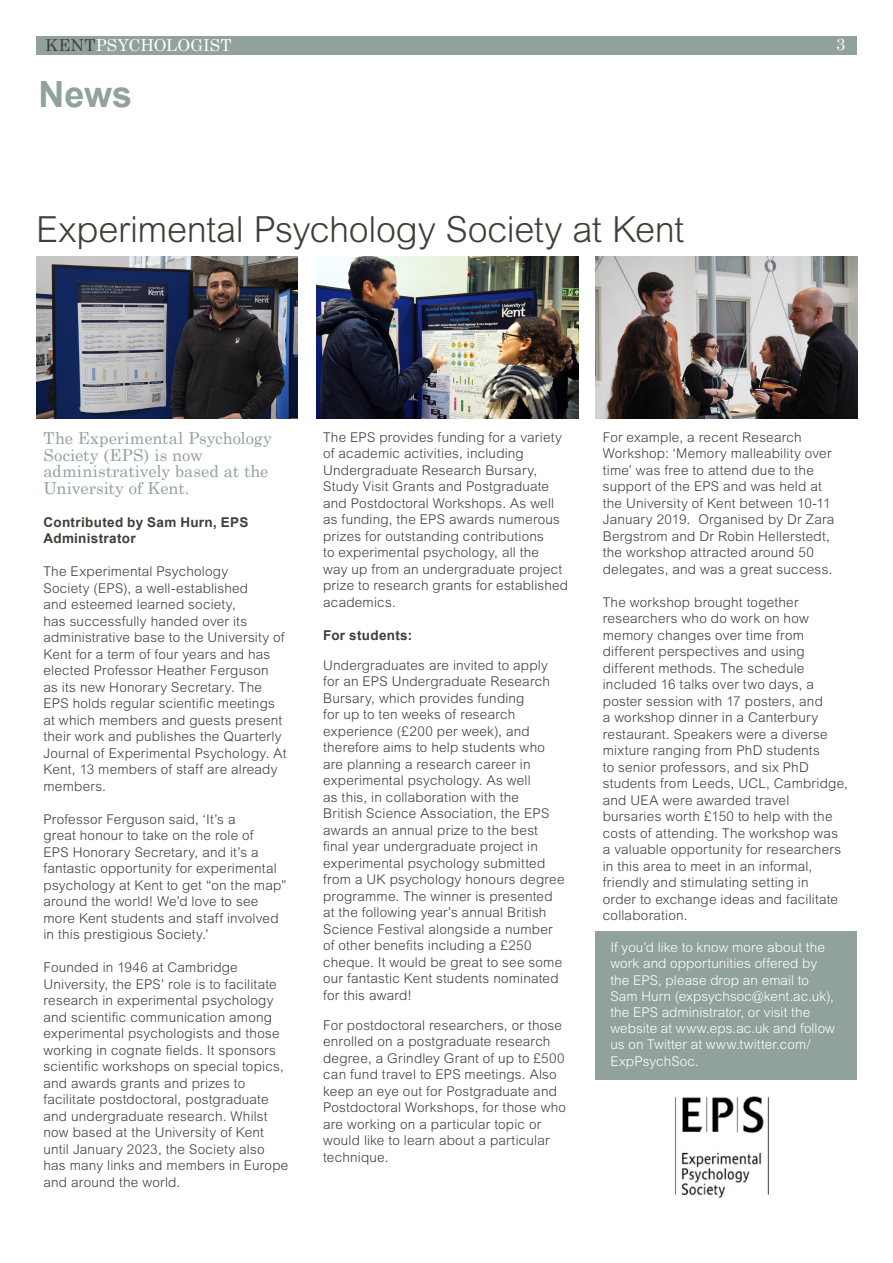
<style>
.page{position:relative;width:893px;height:1263px;background:#fff}
.page>*{position:absolute;margin:0;border:0;box-sizing:border-box;transform-origin:0 0}
.Indented_Basic_Parag{font:300 36px "Arial MT Std";letter-spacing:-.01em;color:#3f3f38}
.Indented_Basic_Parag-2{font:700 36px "Arial";color:#91a19c}
.Indented_Basic_Parag-3{font:16.5px/16.5px "Century Schoolbook";letter-spacing:-.005em;color:#91a19c}
.t1{font:16.5px "Century Schoolbook";letter-spacing:.01em;color:#fff}
.Indented_Basic_Parag-4{font:300 13.5px/16.5px "Arial MT Std";letter-spacing:.015em;color:#3f3f38}
.Indented_Basic_Parag-5{font:300 13.5px/16.2px "Arial MT Std";letter-spacing:.005em;color:#fff}
.Indented_Basic_Parag-6{font:700 13.5px/16.5px "Arial";letter-spacing:.025em;color:#3f3f38}
.s1{color:#3f3f38}
.s2{color:#91a19c}
</style>
<div class="page">
<div style="left:36px;top:36px;width:821px;height:18px;background:#91a19c"></div>
<img style="left:317px;top:256px;width:262px;height:162px">
<img style="left:36px;top:257px;width:262px;height:162px">
<img style="left:595px;top:256px;width:262px;height:162px">
<img style="left:675px;top:1096px;width:94px;height:102px">
<div style="left:595px;top:932px;width:262px;height:148px;background:#91a19c"></div>
<p class="t1" style="left:45px;top:31px;width:188px"><span class="s1">KENT</span>PSYCHOLOGIST</p>
<p class="t1" style="left:836px;top:31px;width:22px">3 <span class="s2">.</span></p>
<p class="Indented_Basic_Parag-2" style="left:39px;top:69px;width:95px">News</p>
<p class="Indented_Basic_Parag" style="left:36px;top:209px;width:650px">Experimental Psychology Society at Kent</p>
<p class="Indented_Basic_Parag-3" style="left:44px;top:429px;width:230px">The Experimental Psychology<br>Society (EPS) is now administratively based at the<br>University of Kent.</p>
<p class="Indented_Basic_Parag-6" style="left:44px;top:514px;width:206px">Contributed by Sam Hurn, EPS<br>Administrator</p>
<p class="Indented_Basic_Parag-4" style="left:44px;top:563px;width:245px">The Experimental Psychology<br>Society (EPS), a well-established<br>and esteemed learned society,<br>has successfully handed over its administrative base to the University of Kent for a term of four years and has elected Professor Heather Ferguson<br>as its new Honorary Secretary. The EPS holds regular scientific meetings at which members and guests present their work and publishes the Quarterly Journal of Experimental Psychology. At Kent, 13 members of staff are already members.</p>
<p class="Indented_Basic_Parag-4" style="left:44px;top:811px;width:245px">Professor Ferguson said, ‘It’s a<br>great honour to take on the role of<br>EPS Honorary Secretary, and it’s a fantastic opportunity for experimental psychology at Kent to get “on the map” around the world! We’d love to see more Kent students and staff involved in this prestigious Society.’</p>
<p class="Indented_Basic_Parag-4" style="left:44px;top:959px;width:246px">Founded in 1946 at Cambridge University, the EPS’ role is to facilitate research in experimental psychology and scientific communication among experimental psychologists and those working in cognate fields. It sponsors scientific workshops on special topics, and awards grants and prizes to facilitate postdoctoral, postgraduate and undergraduate research. Whilst now based at the University of Kent until January 2023, the Society also has many links and members in Europe and around the world.</p>
<p class="Indented_Basic_Parag-4" style="left:323px;top:429px;width:247px">The EPS provides funding for a variety of academic activities, including Undergraduate Research Bursary, Study Visit Grants and Postgraduate and Postdoctoral Workshops. As well as funding, the EPS awards numerous prizes for outstanding contributions<br>to experimental psychology, all the<br>way up from an undergraduate project prize to research grants for established academics.</p>
<p class="Indented_Basic_Parag-6" style="left:323px;top:627px;width:91px">For students:</p>
<p class="Indented_Basic_Parag-4" style="left:323px;top:657px;width:243px">Undergraduates are invited to apply for an EPS Undergraduate Research Bursary, which provides funding<br>for up to ten weeks of research experience (£200 per week), and therefore aims to help students who are planning a research career in experimental psychology. As well<br>as this, in collaboration with the<br>British Science Association, the EPS awards an annual prize to the best final year undergraduate project in experimental psychology submitted from a UK psychology honours degree programme. The winner is presented at the following year’s annual British Science Festival alongside a number of other benefits including a £250 cheque. It would be great to see some our fantastic Kent students nominated for this award!</p>
<p class="Indented_Basic_Parag-4" style="left:323px;top:1017px;width:244px">For postdoctoral researchers, or those enrolled on a postgraduate research degree, a Grindley Grant of up to £500 can fund travel to EPS meetings. Also keep an eye out for Postgraduate and Postdoctoral Workshops, for those who are working on a particular topic or would like to learn about a particular technique.</p>
<p class="Indented_Basic_Parag-4" style="left:603px;top:429px;width:233px">For example, a recent Research Workshop: ‘Memory malleability over time’ was free to attend due to the support of the EPS and was held at the University of Kent between 10-11<br>January 2019. Organised by Dr Zara Bergstrom and Dr Robin Hellerstedt, the workshop attracted around 50 delegates, and was a great success.</p>
<p class="Indented_Basic_Parag-4" style="left:603px;top:594px;width:247px">The workshop brought together researchers who do work on how memory changes over time from different perspectives and using different methods. The schedule included 16 talks over two days, a poster session with 17 posters, and<br>a workshop dinner in a Canterbury restaurant. Speakers were a diverse mixture ranging from PhD students<br>to senior professors, and six PhD students from Leeds, UCL, Cambridge, and UEA were awarded travel bursaries worth £150 to help with the costs of attending. The workshop was a valuable opportunity for researchers in this area to meet in an informal, friendly and stimulating setting in<br>order to exchange ideas and facilitate collaboration.</p>
<p class="Indented_Basic_Parag-5" style="left:610px;top:939px;width:226px">If you’d like to know more about the work and opportunities offered by the EPS, please drop an email to<br>Sam Hurn (expsychsoc@kent.ac.uk), the EPS administrator, or visit the website at www.eps.ac.uk and follow us on Twitter at www.twitter.com/<br>ExpPsychSoc.</p>
</div>
